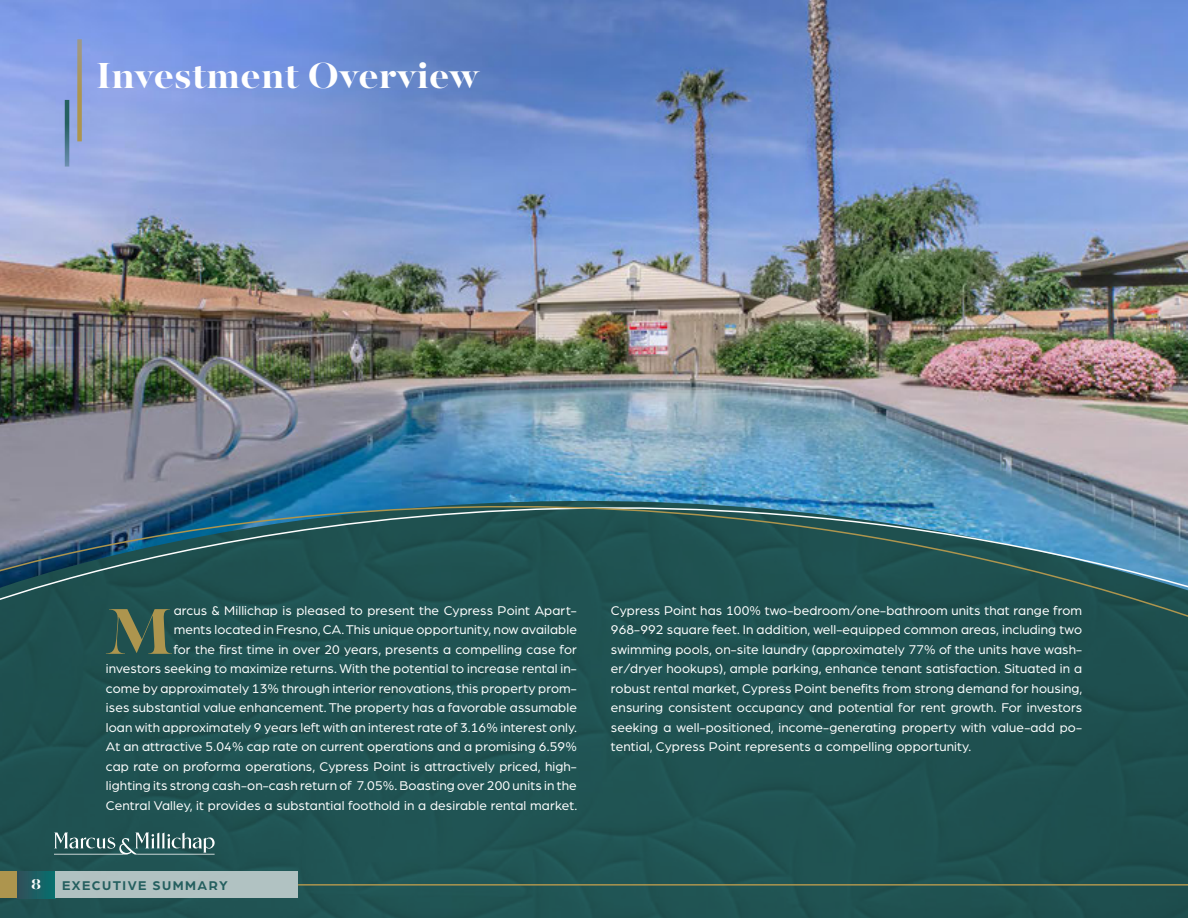
<style>
.page{position:relative;width:1188px;height:918px;background:#fff}
.page>*{position:absolute;margin:0;border:0;box-sizing:border-box;transform-origin:0 0}
.t1{font:700 72.3px "Majesti Banner";color:#ad954e}
.t2{font:700 40.5px "Majesti Banner";letter-spacing:.005em;color:#fff}
.t3{font:700 15.75px "Majesti Banner";color:#fff}
.t4{font:13.5px/19.5px "Arboria";letter-spacing:.01em;color:#fff;text-align:right}
.t5{font:700 13.5px "Arboria";letter-spacing:.11em;color:#256060}
</style>
<div class="page">
<img style="left:0;top:0;width:1188px;height:385px">
<div style="left:0;top:626px;width:1188px;height:292px;background:#1f5252"></div>
<img style="left:0;top:386px;width:1188px;height:240px">
<svg style="left:77px;top:39px;width:5px;height:102px"></svg>
<svg style="left:65px;top:100px;width:4px;height:67px"></svg>
<svg style="left:54px;top:832px;width:161px;height:23px;background:#517878"></svg>
<div style="left:17px;top:872px;width:39px;height:26px;background:linear-gradient(to right,#334f59,#05706f)"></div>
<div style="left:56px;top:872px;width:242px;height:26px;background:#b1c2c2"></div>
<div style="left:0;top:872px;width:17px;height:26px;background:#ad954e"></div>
<hr style="left:298px;top:884px;width:890px;height:2px;background:#ad954e">
<p class="t2" style="left:96px;top:49px;width:385px">Investment Overview</p>
<p class="t4" style="left:106px;top:600px;width:473px">arcus &amp; Millichap is pleased to present the Cypress Point Apart-<br>ments located in Fresno, CA. This unique opportunity, now available<br>for the first time in over 20 years, presents a compelling case for<br>investors seeking to maximize returns. With the potential to increase rental in&shy;come by approximately 13% through interior renovations, this property prom&shy;ises substantial value enhancement. The property has a favorable assumable loan with approximately 9 years left with an interest rate of 3.16% interest only.<br>At an attractive 5.04% cap rate on current operations and a promising 6.59% cap rate on proforma operations, Cypress Point is attractively priced, high&shy;lighting its strong cash-on-cash return of 7.05%. Boasting over 200 units in the Central Valley, it provides a substantial foothold in a desirable rental market.</p>
<p class="t4" style="left:611px;top:600px;width:473px;text-align:justify">Cypress Point has 100% two-bedroom/one-bathroom units that range from 968-992 square feet. In addition, well-equipped common areas, including two swimming pools, on-site laundry (approximately 77% of the units have wash&shy;er/dryer hookups), ample parking, enhance tenant satisfaction. Situated in a robust rental market, Cypress Point benefits from strong demand for housing, ensuring consistent occupancy and potential for rent growth. For investors seeking a well-positioned, income-generating property with value-add po&shy;tential, Cypress Point represents a compelling opportunity.</p>
<p class="t1" style="left:106px;top:584px;width:68px">M</p>
<p class="t3" style="left:31px;top:874px;width:12px">8</p>
<p class="t5" style="left:62px;top:877px;width:167px">EXECUTIVE SUMMARY</p>
</div>
